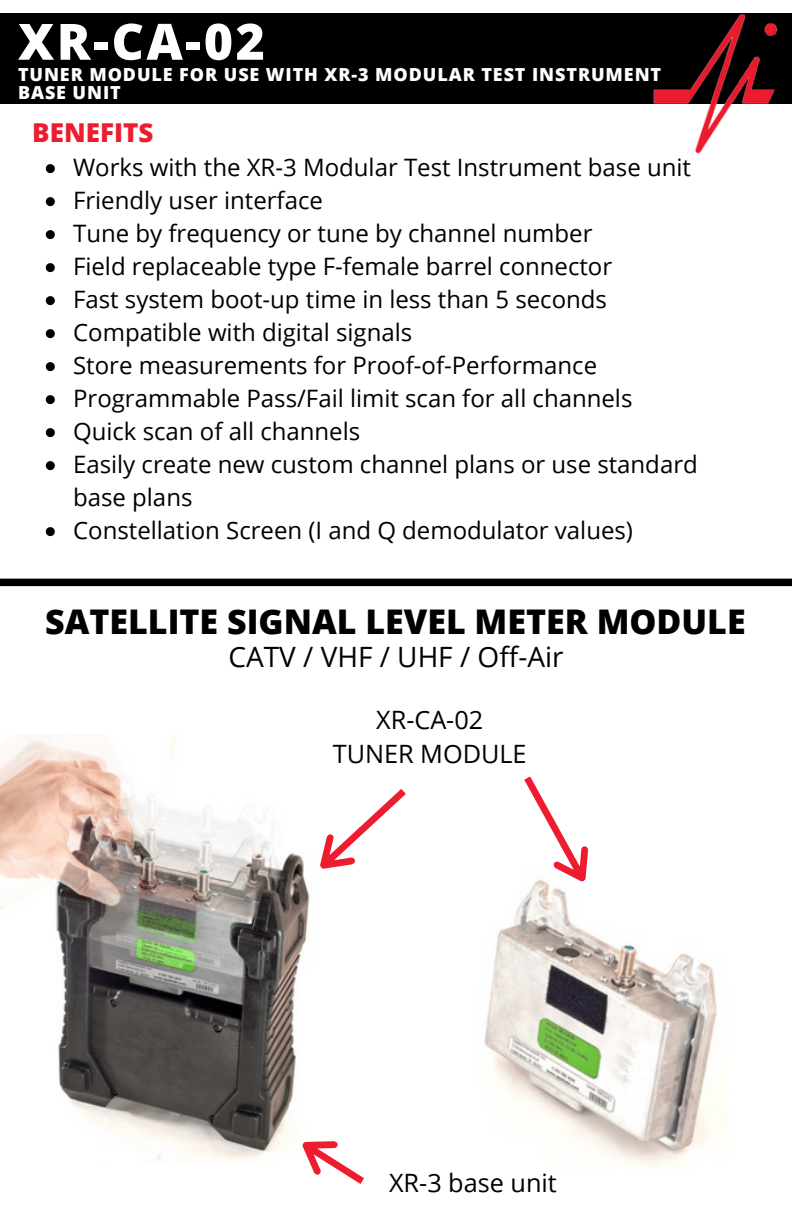
<style>
.page{position:relative;width:792px;height:1224px;background:#fff}
.page>*{position:absolute;margin:0;border:0;box-sizing:border-box;transform-origin:0 0}
.t1{font:800 50px "Open Sans";color:#fff}
.t2{font:800 34px "Open Sans";color:#000}
.t3{font:28px "Open Sans";color:#000}
.t4{font:800 26px "Open Sans";color:#ed1c2f}
.t5{font:25.2px "Open Sans";color:#000}
.t6{font:24px/33px "Open Sans";color:#000}
.t7{font:800 18px/18px "Open Sans";letter-spacing:.05em;color:#fff}
</style>
<div class="page">
<div style="left:0;top:13px;width:792px;height:90px;background:#000"></div>
<img style="left:647px;top:14px;width:131px;height:140px">
<div style="left:0;top:579px;width:792px;height:7px;background:#000"></div>
<svg style="left:320px;top:789px;width:86px;height:80px"></svg>
<svg style="left:46px;top:164px;width:9px;height:9px"></svg>
<svg style="left:46px;top:197px;width:9px;height:9px"></svg>
<svg style="left:46px;top:230px;width:9px;height:9px"></svg>
<svg style="left:46px;top:263px;width:9px;height:9px"></svg>
<svg style="left:46px;top:296px;width:9px;height:9px"></svg>
<svg style="left:46px;top:329px;width:9px;height:9px"></svg>
<svg style="left:46px;top:362px;width:9px;height:9px"></svg>
<svg style="left:46px;top:395px;width:9px;height:9px"></svg>
<svg style="left:46px;top:428px;width:9px;height:9px"></svg>
<svg style="left:46px;top:461px;width:9px;height:9px"></svg>
<svg style="left:46px;top:527px;width:9px;height:9px"></svg>
<img style="left:0;top:734px;width:310px;height:429px">
<svg style="left:302px;top:1141px;width:62px;height:43px"></svg>
<img style="left:484px;top:882px;width:244px;height:286px">
<svg style="left:524px;top:776px;width:64px;height:106px"></svg>
<p class="t1" style="left:18px;top:6px;width:248px">XR-CA-02</p>
<p class="t7" style="left:18px;top:65px;width:645px">TUNER MODULE FOR USE WITH XR-3 MODULAR TEST INSTRUMENT<br>BASE UNIT</p>
<p class="t4" style="left:32px;top:114px;width:123px">BENEFITS</p>
<p class="t6" style="left:73px;top:150px;width:619px">Works with the XR-3 Modular Test Instrument base unit</p>
<p class="t6" style="left:73px;top:183px;width:251px">Friendly user interface</p>
<p class="t6" style="left:73px;top:216px;width:521px">Tune by frequency or tune by channel number</p>
<p class="t6" style="left:73px;top:249px;width:541px">Field replaceable type F-female barrel connector</p>
<p class="t6" style="left:73px;top:282px;width:535px">Fast system boot-up time in less than 5 seconds</p>
<p class="t6" style="left:73px;top:315px;width:341px">Compatible with digital signals</p>
<p class="t6" style="left:73px;top:348px;width:526px">Store measurements for Proof-of-Performance</p>
<p class="t6" style="left:73px;top:381px;width:561px">Programmable Pass/Fail limit scan for all channels</p>
<p class="t6" style="left:73px;top:414px;width:289px">Quick scan of all channels</p>
<p class="t6" style="left:73px;top:447px;width:626px">Easily create new custom channel plans or use standard base plans</p>
<p class="t6" style="left:73px;top:513px;width:561px">Constellation Screen (I and Q demodulator values)</p>
<p class="t2" style="left:45px;top:597px;width:702px">SATELLITE SIGNAL LEVEL METER MODULE</p>
<p class="t3" style="left:228px;top:637px;width:337px">CATV / VHF / UHF / Off-Air</p>
<p class="t5" style="left:376px;top:702px;width:109px">XR-CA-02</p>
<p class="t5" style="left:333px;top:736px;width:195px">TUNER MODULE</p>
<p class="t5" style="left:389px;top:1165px;width:169px">XR-3 base unit</p>
</div>
